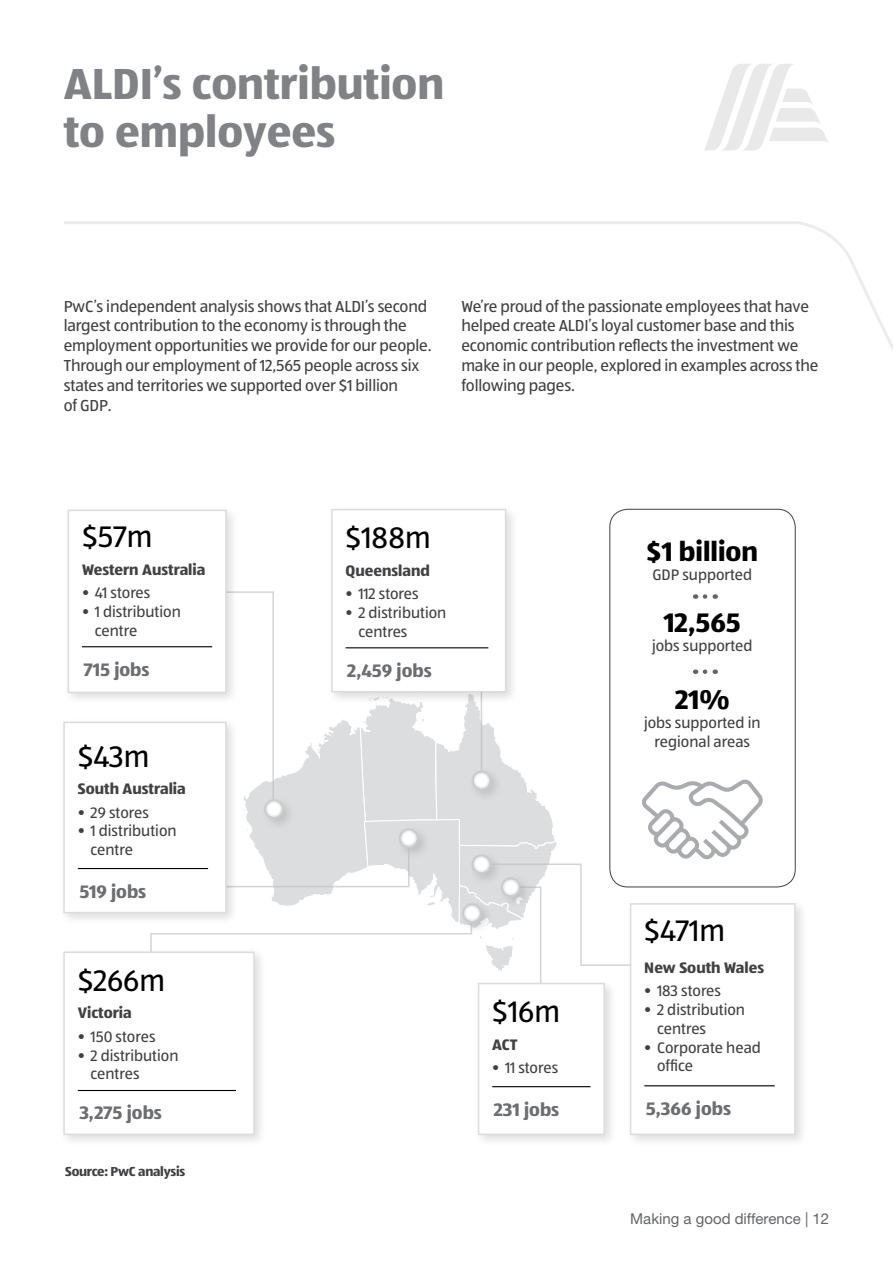
<style>
.page{position:relative;width:893px;height:1263px;background:#fff}
.page>*{position:absolute;margin:0;border:0;box-sizing:border-box;transform-origin:0 0}
.t1{font:700 45px/48.6px "ALDISUEDOT";color:#808285}
.t2{font:30.75px "ALDISUEDOT";color:#000}
.t3{font:700 27.75px "ALDISUEDOT";color:#000}
.t4{font:700 18.75px "ALDISUEDOT";color:#6d6e71}
.t5{font:16.5px/19.8px "ALDISUEDOT";letter-spacing:-.01em;color:#414042}
.t6{font:15.75px/18.9px "ALDISUEDOT";color:#414042}
.t7{font:700 15.75px "ALDISUEDOT";color:#414042}
.t8{font:15px "Helvetica Neue";color:#636466}
.t9{font:700 13.5px "ALDISUEDOT";letter-spacing:-.02em;color:#414042}
</style>
<div class="page">
<svg style="left:705px;top:64px;width:124px;height:87px"></svg>
<svg style="left:64px;top:221px;width:829px;height:130px"></svg>
<svg style="left:150px;top:591px;width:481px;height:387px"></svg>
<div style="left:63px;top:505px;width:176px;height:200px;background:#000;opacity:.25"></div>
<div style="left:68px;top:510px;width:159px;height:183px;background:#fff;border:2px solid #bcbec0"></div>
<hr style="left:82px;top:646px;width:130px;height:1px;background:#000">
<div style="left:473px;top:978px;width:144px;height:170px;background:#000;opacity:.25"></div>
<div style="left:478px;top:983px;width:127px;height:152px;background:#fff;border:2px solid #bcbec0"></div>
<hr style="left:492px;top:1086px;width:98px;height:1px;background:#000">
<div style="left:625px;top:899px;width:183px;height:249px;background:#000;opacity:.25"></div>
<div style="left:630px;top:903px;width:166px;height:232px;background:#fff;border:2px solid #bcbec0"></div>
<hr style="left:644px;top:1085px;width:131px;height:1px;background:#000">
<div style="left:59px;top:717px;width:180px;height:209px;background:#000;opacity:.25"></div>
<div style="left:63px;top:722px;width:164px;height:191px;background:#fff;border:2px solid #bcbec0"></div>
<hr style="left:78px;top:868px;width:130px;height:1px;background:#000">
<div style="left:59px;top:947px;width:208px;height:200px;background:#000;opacity:.25"></div>
<div style="left:63px;top:951px;width:192px;height:184px;background:#fff;border:2px solid #bcbec0"></div>
<hr style="left:78px;top:1090px;width:158px;height:1px;background:#000">
<div style="left:327px;top:504px;width:192px;height:201px;background:#000;opacity:.25"></div>
<div style="left:331px;top:509px;width:175px;height:183px;background:#fff;border:2px solid #bcbec0"></div>
<hr style="left:346px;top:647px;width:142px;height:1px;background:#000">
<div style="left:497px;top:874px;width:36px;height:36px;background:#000;opacity:.25"></div>
<svg style="left:502px;top:878px;width:18px;height:18px"></svg>
<div style="left:501px;top:877px;width:20px;height:20px;border:2px solid #bcbec0;border-radius:50%"></div>
<svg style="left:642px;top:780px;width:121px;height:79px"></svg>
<div style="left:609px;top:509px;width:187px;height:378px;border:1px solid #414042;border-radius:18px"></div>
<svg style="left:705px;top:594px;width:11px;height:5px"></svg>
<svg style="left:705px;top:669px;width:11px;height:5px"></svg>
<h1 class="t1" style="left:64px;top:58px;width:382px">ALDI’s contribution to employees</h1>
<p class="t5" style="left:64px;top:296px;width:369px">PwC’s independent analysis shows that ALDI’s second largest contribution to the economy is through the employment opportunities we provide for our people.<br>Through our employment of 12,565 people across six states and territories we supported over $1 billion<br>of GDP.</p>
<p class="t5" style="left:461px;top:296px;width:359px">We’re proud of the passionate employees that have helped create ALDI’s loyal customer base and this economic contribution reflects the investment we make in our people, explored in examples across the following pages.</p>
<h2 class="t2" style="left:82px;top:517px;width:72px">$57m</h2>
<p class="t7" style="left:82px;top:559px;width:125px">Western Australia</p>
<p class="t6" style="left:82px;top:583px;width:70px">• 41 stores</p>
<p class="t6" style="left:95px;top:601px;width:88px;text-indent:-13px">• 1 distribution centre</p>
<p class="t4" style="left:84px;top:657px;width:67px">715 jobs</p>
<h2 class="t2" style="left:78px;top:736px;width:73px">$43m</h2>
<p class="t7" style="left:78px;top:778px;width:110px">South Australia</p>
<p class="t6" style="left:78px;top:802px;width:73px">• 29 stores</p>
<p class="t6" style="left:91px;top:821px;width:88px;text-indent:-13px">• 1 distribution centre</p>
<p class="t4" style="left:79px;top:879px;width:68px">519 jobs</p>
<h2 class="t2" style="left:78px;top:961px;width:89px">$266m</h2>
<p class="t7" style="left:78px;top:1002px;width:55px">Victoria</p>
<p class="t6" style="left:78px;top:1026px;width:79px">• 150 stores</p>
<p class="t6" style="left:91px;top:1045px;width:90px;text-indent:-13px">• 2 distribution centres</p>
<p class="t4" style="left:79px;top:1100px;width:84px">3,275 jobs</p>
<p class="t9" style="left:65px;top:1162px;width:121px">Source: PwC analysis</p>
<h2 class="t2" style="left:346px;top:518px;width:87px">$188m</h2>
<p class="t7" style="left:346px;top:560px;width:86px">Queensland</p>
<p class="t6" style="left:346px;top:584px;width:75px">• 112 stores</p>
<p class="t6" style="left:358px;top:603px;width:90px;text-indent:-13px">• 2 distribution centres</p>
<p class="t4" style="left:347px;top:658px;width:86px">2,459 jobs</p>
<h2 class="t2" style="left:492px;top:992px;width:69px">$16m</h2>
<p class="t7" style="left:492px;top:1034px;width:27px">ACT</p>
<p class="t6" style="left:492px;top:1058px;width:67px">• 11 stores</p>
<p class="t4" style="left:494px;top:1096px;width:67px">231 jobs</p>
<h3 class="t3" style="left:647px;top:532px;width:113px">$1 billion</h3>
<p class="t6" style="left:652px;top:564px;width:101px">GDP supported</p>
<h3 class="t3" style="left:664px;top:604px;width:79px">12,565</h3>
<p class="t6" style="left:652px;top:636px;width:102px">jobs supported</p>
<h3 class="t3" style="left:675px;top:681px;width:56px">21%</h3>
<p class="t6" style="left:644px;top:713px;width:118px;text-align:center">jobs supported in regional areas</p>
<h2 class="t2" style="left:644px;top:911px;width:82px">$471m</h2>
<p class="t7" style="left:644px;top:957px;width:121px">New South Wales</p>
<p class="t6" style="left:644px;top:981px;width:78px">• 183 stores</p>
<p class="t6" style="left:657px;top:999px;width:90px;text-indent:-13px">• 2 distribution centres</p>
<p class="t6" style="left:657px;top:1037px;width:105px;text-indent:-13px">• Corporate head office</p>
<p class="t4" style="left:646px;top:1096px;width:87px">5,366 jobs</p>
<p class="t8" style="left:630px;top:1210px;width:200px">Making a good difference | 12</p>
</div>
